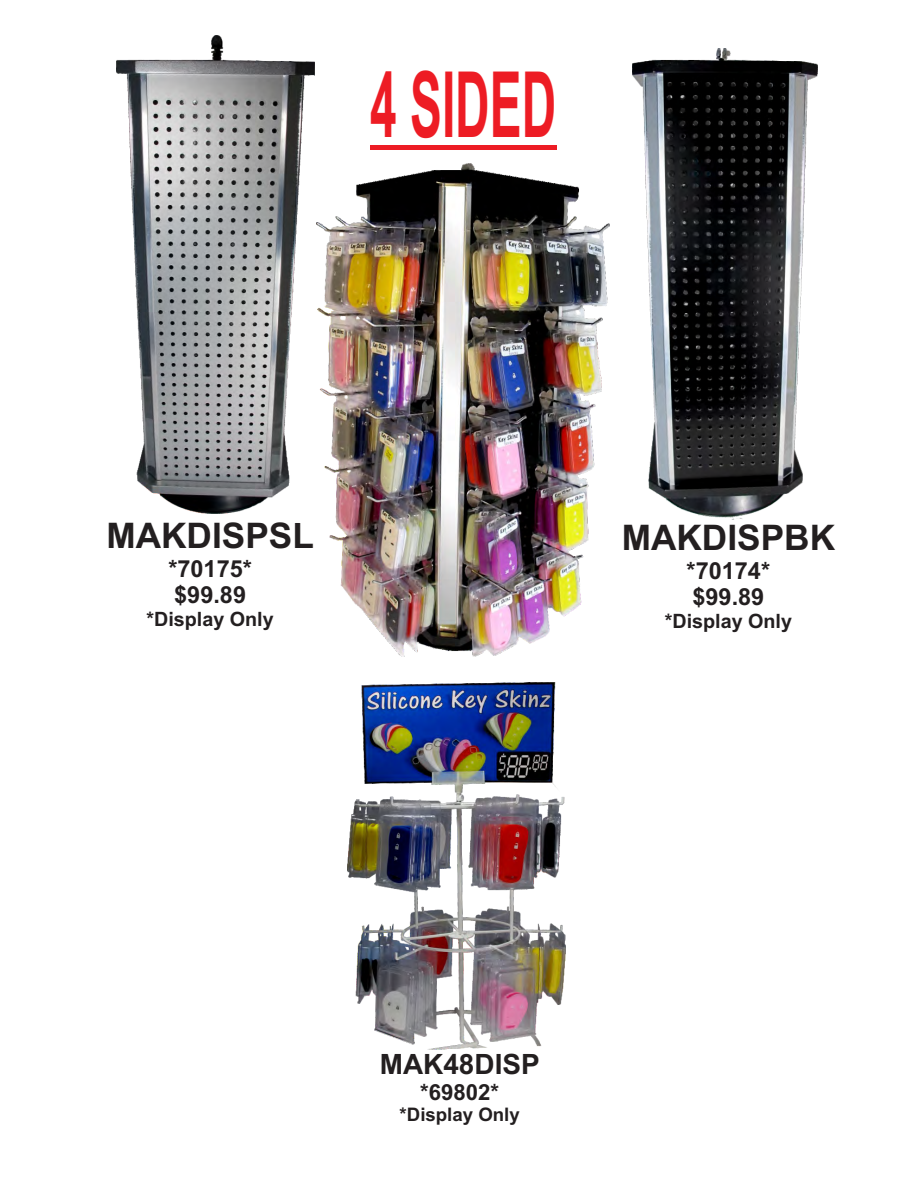
<style>
.page{position:relative;width:918px;height:1188px;background:#fff}
.page>*{position:absolute;margin:0;border:0;box-sizing:border-box;transform-origin:0 0}
.t1{font:700 91.35px "Arial";color:#ed1c24;scale:.52 1}
.t2{font:700 35.25px "Arial";color:#231f20}
.t3{font:700 28.05px "Arial";color:#231f20}
.t4{font:700 23.55px/26.2px "Arial";color:#231f20}
.t5{font:700 22.2px "Arial";color:#231f20}
.t6{font:700 19.8px "Arial";color:#231f20}
.t7{font:700 18.6px "Arial";color:#231f20}
</style>
<div class="page">
<img style="left:116px;top:35px;width:198px;height:479px">
<img style="left:632px;top:49px;width:186px;height:470px">
<hr style="left:370px;top:146px;width:186px;height:4px;background:#ed1c24">
<img style="left:347px;top:683px;width:219px;height:367px">
<img style="left:317px;top:164px;width:293px;height:492px">
<h1 class="t1" style="left:370px;top:71px;width:359px">4 SIDED</h1>
<h2 class="t2" style="left:106px;top:523px;width:209px">MAKDISPSL</h2>
<p class="t4" style="left:168px;top:558px;width:85px">*70175* $99.89</p>
<p class="t6" style="left:147px;top:612px;width:129px">*Display Only</p>
<h2 class="t2" style="left:622px;top:524px;width:215px">MAKDISPBK</h2>
<p class="t4" style="left:687px;top:560px;width:85px">*70174* $99.89</p>
<p class="t6" style="left:665px;top:613px;width:129px">*Display Only</p>
<p class="t3" style="left:380px;top:1053px;width:162px">MAK48DISP</p>
<p class="t5" style="left:420px;top:1084px;width:80px">*69802*</p>
<p class="t7" style="left:400px;top:1108px;width:122px">*Display Only</p>
</div>
